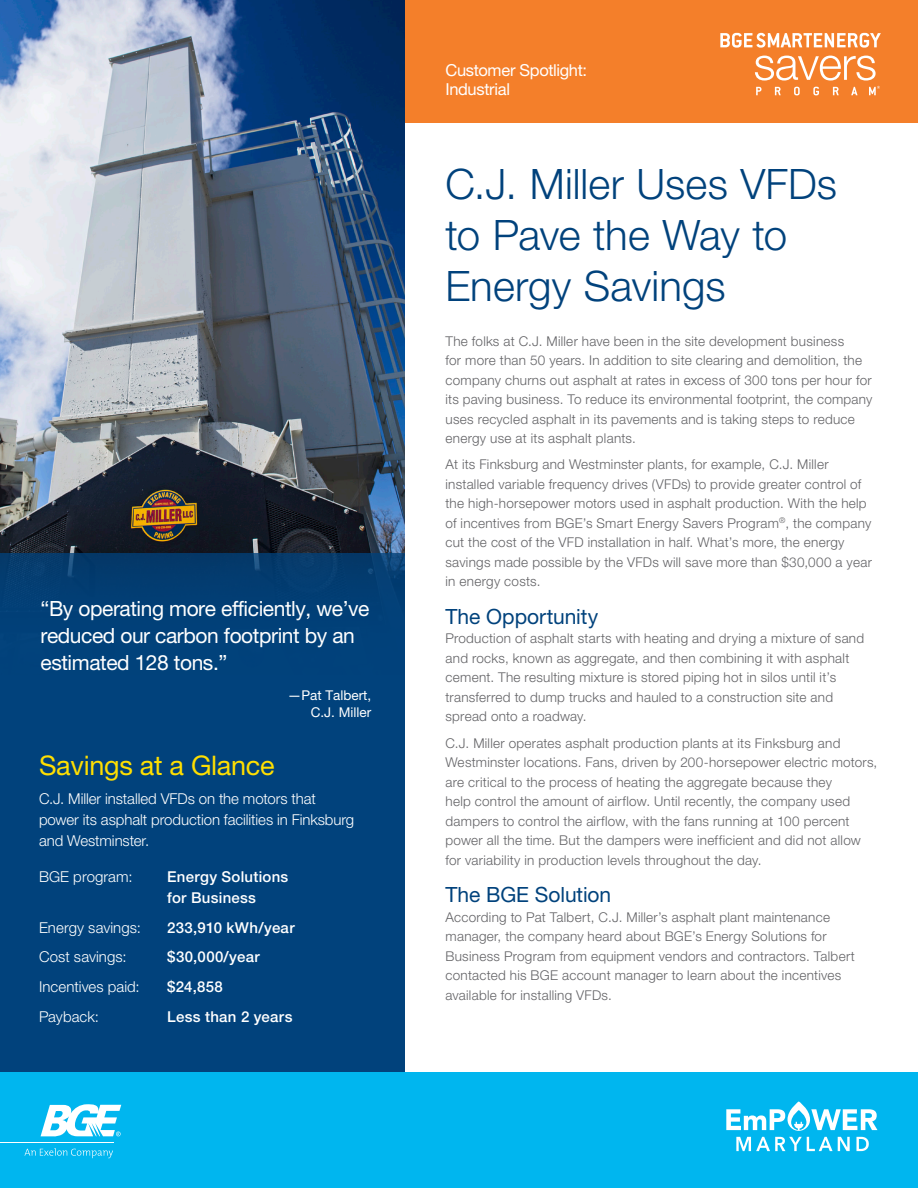
<style>
.page{position:relative;width:918px;height:1188px;background:#fff}
.page>*{position:absolute;margin:0;border:0;box-sizing:border-box;transform-origin:0 0}
.t1{font:300 42px/51px "Helvetica Neue LT Pro";color:#01427c}
.t2{font:27px "Helvetica Neue LT Pro";letter-spacing:-.01em;color:#ffdf01}
.t3{font:21px/27px "Helvetica Neue LT Pro";letter-spacing:-.02em;color:#fff}
.t4{font:21px "Helvetica Neue LT Pro";letter-spacing:-.005em;color:#01427c}
.t5{font:16.5px/19.5px "Helvetica Neue LT Pro";letter-spacing:-.02em;color:#fff}
.t6{font:300 15px/21px "Helvetica Neue LT Pro";letter-spacing:-.005em;color:#fff}
.t7{font:500 15px/21px "Helvetica Neue LT Pro";letter-spacing:.02em;color:#fff}
.t8{font:300 13.5px/19.5px "Helvetica Neue LT Pro";letter-spacing:.02em;color:#636366}
.t9{font:13.5px/16.5px "Helvetica Neue LT Pro";color:#fff;text-align:right}
</style>
<div class="page">
<img style="left:0;top:0;width:405px;height:554px">
<div style="left:0;top:554px;width:405px;height:519px;background:#01427c"></div>
<div style="left:405px;top:0;width:513px;height:122px;background:#f47f2a"></div>
<svg style="left:720px;top:33px;width:161px;height:15px"></svg>
<svg style="left:755px;top:56px;width:125px;height:39px"></svg>
<div style="left:0;top:1073px;width:918px;height:115px;background:#00b6ef"></div>
<hr style="left:0;top:1142px;width:113px;height:1px;background:#fff">
<svg style="left:24px;top:1148px;width:89px;height:10px"></svg>
<svg style="left:41px;top:1104px;width:80px;height:33px"></svg>
<svg style="left:726px;top:1101px;width:151px;height:30px"></svg>
<svg style="left:736px;top:1137px;width:114px;height:14px"></svg>
<svg style="left:856px;top:1137px;width:13px;height:14px"></svg>
<p class="t3" style="left:40px;top:594px;width:331px">“By operating more efficiently, we’ve reduced our carbon footprint by an estimated 128 tons.”</p>
<p class="t9" style="left:288px;top:687px;width:85px">—Pat Talbert,<br>C.J. Miller</p>
<h2 class="t2" style="left:39px;top:750px;width:237px">Savings at a Glance</h2>
<p class="t6" style="left:39px;top:788px;width:317px">C.J. Miller installed VFDs on the motors that power its asphalt production facilities in Finksburg and Westminster.</p>
<p class="t6" style="left:39px;top:866px;width:95px">BGE program:</p>
<p class="t7" style="left:167px;top:866px;width:123px">Energy Solutions for Business</p>
<p class="t6" style="left:39px;top:916px;width:103px">Energy savings:</p>
<p class="t7" style="left:167px;top:917px;width:129px">233,910 kWh/year</p>
<p class="t6" style="left:39px;top:946px;width:89px">Cost savings:</p>
<p class="t7" style="left:167px;top:946px;width:94px">$30,000/year</p>
<p class="t6" style="left:39px;top:976px;width:102px">Incentives paid:</p>
<p class="t7" style="left:167px;top:976px;width:57px">$24,858</p>
<p class="t6" style="left:39px;top:1005px;width:62px">Payback:</p>
<p class="t7" style="left:167px;top:1006px;width:127px">Less than 2 years</p>
<p class="t5" style="left:445px;top:60px;width:143px">Customer Spotlight:<br>Industrial</p>
<h1 class="t1" style="left:446px;top:157px;width:393px">C.J. Miller Uses VFDs to Pave the Way to<br>Energy Savings</h1>
<p class="t8" style="left:446px;top:331px;width:429px">The folks at C.J. Miller have been in the site development business<br>for more than 50 years. In addition to site clearing and demolition, the company churns out asphalt at rates in excess of 300 tons per hour for its paving business. To reduce its environmental footprint, the company uses recycled asphalt in its pavements and is taking steps to reduce energy use at its asphalt plants.</p>
<p class="t8" style="left:445px;top:455px;width:428px">At its Finksburg and Westminster plants, for example, C.J. Miller installed variable frequency drives (VFDs) to provide greater control of the high-horsepower motors used in asphalt production. With the help of incentives from BGE’s Smart Energy Savers Program<sup>®</sup>, the company cut the cost of the VFD installation in half. What’s more, the energy savings made possible by the VFDs will save more than $30,000 a year in energy costs.</p>
<h2 class="t4" style="left:446px;top:604px;width:154px">The Opportunity</h2>
<p class="t8" style="left:446px;top:629px;width:420px">Production of asphalt starts with heating and drying a mixture of sand and rocks, known as aggregate, and then combining it with asphalt cement. The resulting mixture is stored piping hot in silos until it’s transferred to dump trucks and hauled to a construction site and spread onto a roadway.</p>
<p class="t8" style="left:446px;top:733px;width:433px">C.J. Miller operates asphalt production plants at its Finksburg and Westminster locations. Fans, driven by 200-horsepower electric motors, are critical to the process of heating the aggregate because they<br>help control the amount of airflow. Until recently, the company used dampers to control the airflow, with the fans running at 100 percent power all the time. But the dampers were inefficient and did not allow for variability in production levels throughout the day.</p>
<h2 class="t4" style="left:446px;top:882px;width:167px">The BGE Solution</h2>
<p class="t8" style="left:446px;top:907px;width:411px">According to Pat Talbert, C.J. Miller’s asphalt plant maintenance manager, the company heard about BGE’s Energy Solutions for Business Program from equipment vendors and contractors. Talbert contacted his BGE account manager to learn about the incentives available for installing VFDs.</p>
</div>
